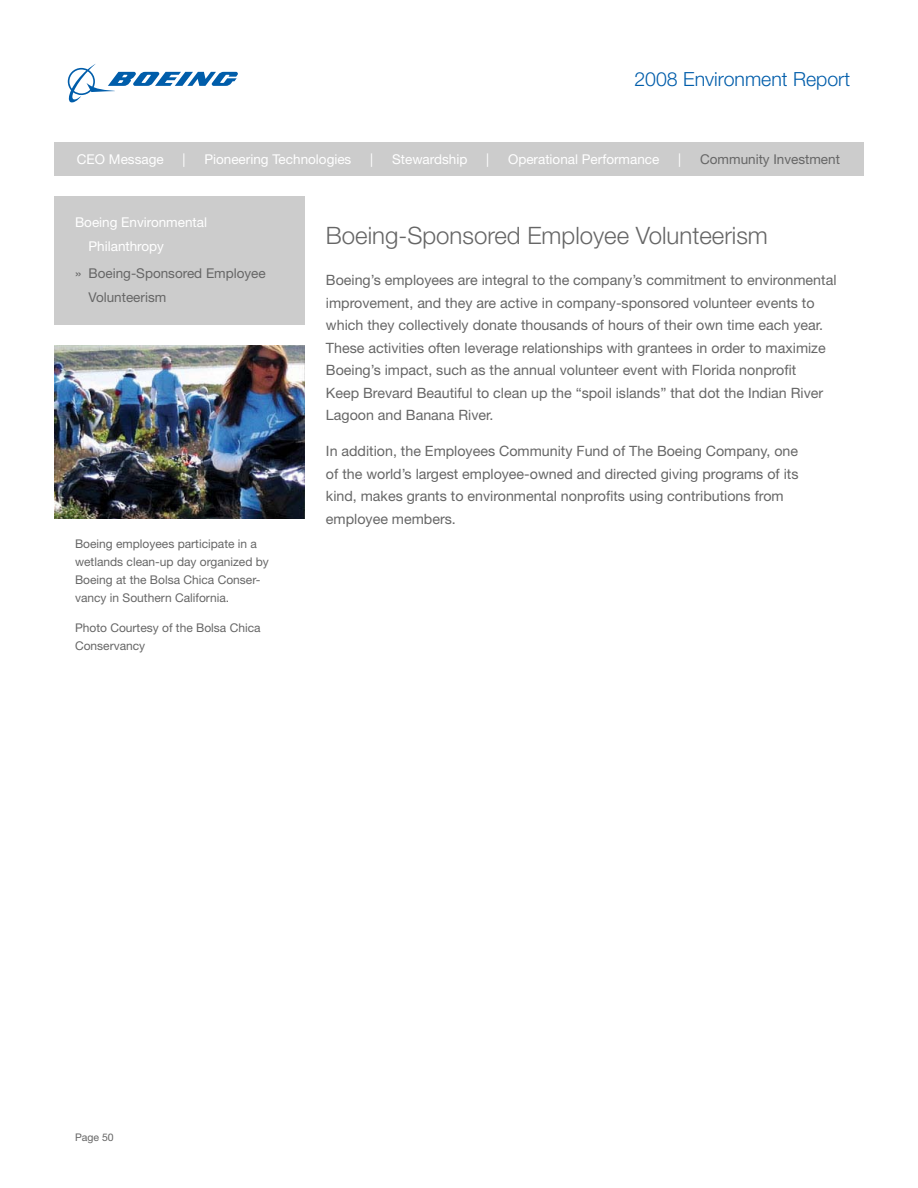
<style>
.page{position:relative;width:918px;height:1188px;background:#fff}
.page>*{position:absolute;margin:0;border:0;box-sizing:border-box;transform-origin:0 0}
.t1{font:300 24px "Helvetica Neue LT Std";color:#666}
.t2{font:300 19.5px "Helvetica Neue LT Std";color:#005daa}
.t3{font:14.25px/22.5px "Helvetica Neue LT Std";color:#666}
.t4{font:13.5px/24px "Helvetica Neue LT Std";color:#fff}
.t5{font:13.5px/24px "Helvetica Neue LT Std";color:#666}
.t6{font:12px/18px "Helvetica Neue LT Std";color:#666}
.t7{font:10.5px "Helvetica Neue LT Std";color:#666}
</style>
<div class="page">
<div style="left:54px;top:142px;width:810px;height:33px;background:#ccc"></div>
<svg style="left:68px;top:64px;width:170px;height:39px"></svg>
<div style="left:54px;top:196px;width:251px;height:129px;background:#ccc"></div>
<img style="left:54px;top:346px;width:251px;height:173px">
<h2 class="t2" style="left:634px;top:67px;width:217px">2008 Environment Report</h2>
<p class="t4" style="left:77px;top:147px;width:88px">CEO Message</p>
<p class="t4" style="left:183px;top:147px;width:4px">|</p>
<p class="t4" style="left:204px;top:147px;width:149px">Pioneering Technologies</p>
<p class="t4" style="left:370px;top:147px;width:4px">|</p>
<p class="t4" style="left:392px;top:147px;width:77px">Stewardship</p>
<p class="t4" style="left:486px;top:147px;width:4px">|</p>
<p class="t4" style="left:508px;top:147px;width:153px">Operational Performance</p>
<p class="t4" style="left:678px;top:147px;width:4px">|</p>
<p class="t5" style="left:700px;top:147px;width:141px">Community Investment</p>
<p class="t4" style="left:89px;top:210px;width:120px;text-indent:-14px">Boeing Environmental<br>Philanthropy</p>
<p class="t5" style="left:89px;top:261px;width:179px;text-indent:-14px">» Boeing-Sponsored Employee<br>Volunteerism</p>
<p class="t3" style="left:326px;top:269px;width:512px">Boeing’s employees are integral to the company’s commitment to environmental improvement, and they are active in company-sponsored volunteer events to which they collectively donate thousands of hours of their own time each year.<br>These activities often leverage relationships with grantees in order to maximize Boeing’s impact, such as the annual volunteer event with Florida nonprofit<br>Keep Brevard Beautiful to clean up the “spoil islands” that dot the Indian River Lagoon and Banana River.</p>
<p class="t3" style="left:326px;top:440px;width:474px">In addition, the Employees Community Fund of The Boeing Company, one of the world’s largest employee-owned and directed giving programs of its kind, makes grants to environmental nonprofits using contributions from employee members.</p>
<h1 class="t1" style="left:326px;top:221px;width:443px">Boeing-Sponsored Employee Volunteerism</h1>
<p class="t6" style="left:75px;top:535px;width:195px">Boeing employees participate in a wetlands clean-up day organized by Boeing at the Bolsa Chica Conser&shy;vancy in Southern California.</p>
<p class="t6" style="left:75px;top:618px;width:187px">Photo Courtesy of the Bolsa Chica<br>Conservancy</p>
<p class="t7" style="left:75px;top:1132px;width:40px">Page 50</p>
</div>
